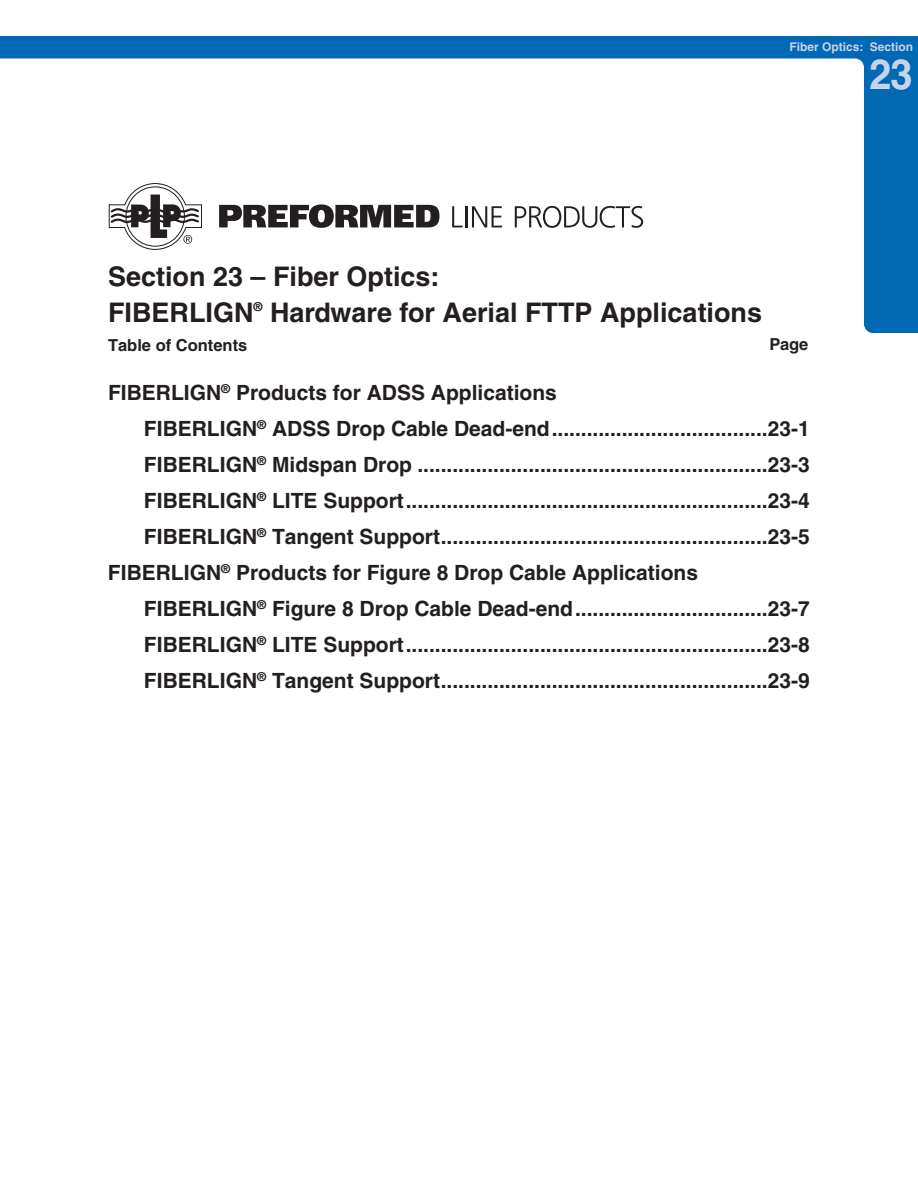
<style>
.page{position:relative;width:918px;height:1188px;background:#fff}
.page>*{position:absolute;margin:0;border:0;box-sizing:border-box;transform-origin:0 0}
.t1{font:700 42px "Helvetica";color:#c6d3eb;scale:.95 1}
.t2{font:700 27px/36px "Helvetica";color:#231f20}
.t3{font:700 21px "Helvetica";color:#231f20}
.t4{font:700 16.5px "Helvetica";color:#231f20}
.t5{font:700 12px "Helvetica";color:#c6d3eb}
</style>
<div class="page">
<svg style="left:0;top:36px;width:918px;height:297px"></svg>
<svg style="left:109px;top:183px;width:93px;height:67px"></svg>
<svg style="left:219px;top:204px;width:221px;height:24px"></svg>
<svg style="left:452px;top:206px;width:11px;height:21px"></svg>
<hr style="left:466px;top:206px;width:2px;height:21px;background:#231f20">
<svg style="left:472px;top:206px;width:30px;height:21px"></svg>
<svg style="left:515px;top:206px;width:128px;height:22px"></svg>
<p class="t5" style="left:789px;top:43px;width:125px">Fiber Optics: Section</p>
<h1 class="t1" style="left:869px;top:59px;width:47px">23</h1>
<p class="t2" style="left:108px;top:261px;width:656px">Section 23 – Fiber Optics:<br>FIBERLIGN<sup>®</sup> Hardware for Aerial FTTP Applications</p>
<p class="t4" style="left:108px;top:339px;width:141px">Table of Contents</p>
<p class="t3" style="left:108px;top:385px;width:450px">FIBERLIGN<sup>®</sup> Products for ADSS Applications</p>
<p class="t3" style="left:144px;top:421px;width:667px">FIBERLIGN<sup>®</sup> ADSS Drop Cable Dead-end .....................................23-1</p>
<p class="t3" style="left:144px;top:457px;width:667px">FIBERLIGN<sup>®</sup> Midspan Drop ............................................................23-3</p>
<p class="t3" style="left:144px;top:493px;width:667px">FIBERLIGN<sup>®</sup> LITE Support ..............................................................23-4</p>
<p class="t3" style="left:144px;top:529px;width:667px">FIBERLIGN<sup>®</sup> Tangent Support ........................................................23-5</p>
<p class="t3" style="left:108px;top:565px;width:592px">FIBERLIGN<sup>®</sup> Products for Figure 8 Drop Cable Applications</p>
<p class="t3" style="left:144px;top:601px;width:667px">FIBERLIGN<sup>®</sup> Figure 8 Drop Cable Dead-end .................................23-7</p>
<p class="t3" style="left:144px;top:637px;width:667px">FIBERLIGN<sup>®</sup> LITE Support ..............................................................23-8</p>
<p class="t3" style="left:144px;top:673px;width:667px">FIBERLIGN<sup>®</sup> Tangent Support ........................................................23-9</p>
<p class="t4" style="left:770px;top:338px;width:40px">Page</p>
</div>
